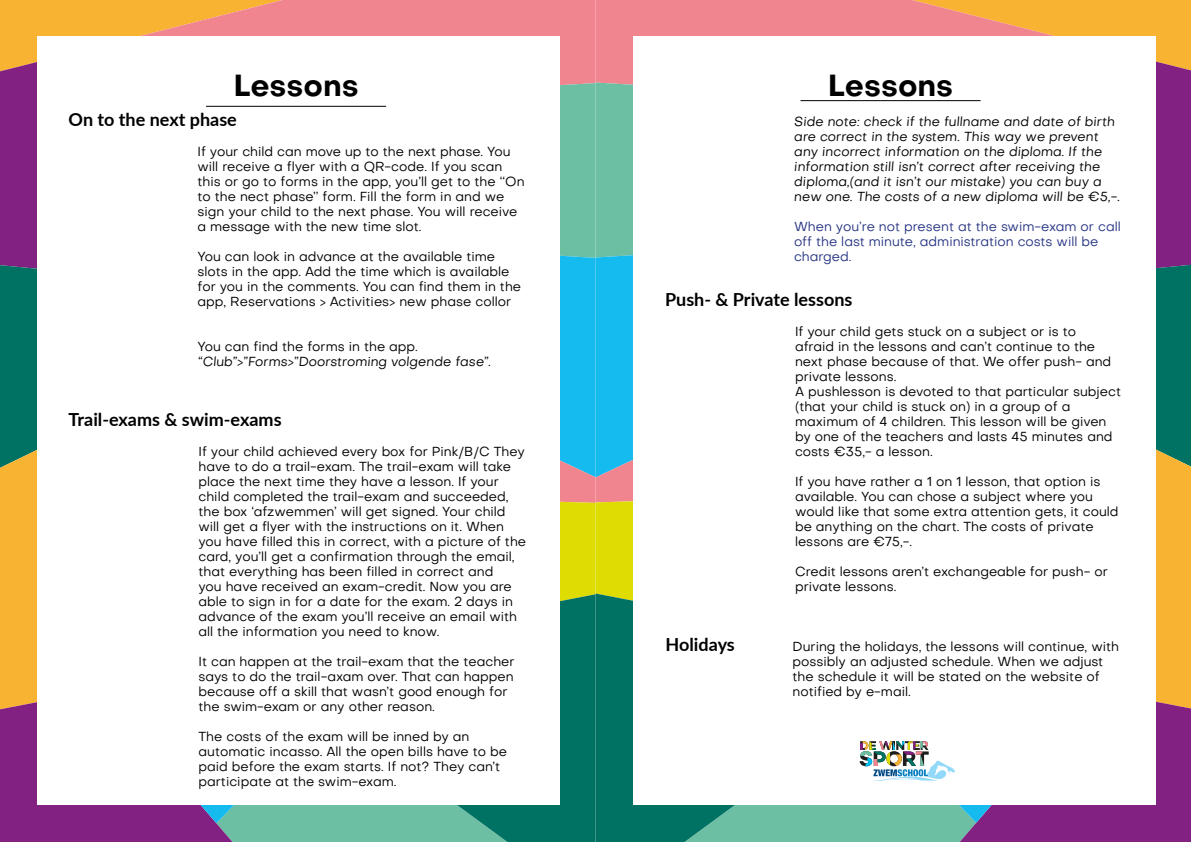
<style>
.page{position:relative;width:1191px;height:842px;background:#fff}
.page>*{position:absolute;margin:0;border:0;box-sizing:border-box;transform-origin:0 0}
.t1{font:700 30px "Objective";color:#000}
.t2{font:700 18px "Lato";color:#000}
.t3{font:13px/15px "Objective";color:#000}
.t4{font:italic 13px/15px "Objective";color:#000}
.t5{font:13px/15px "Objective";color:#283583}
</style>
<div class="page">
<div style="left:1082px;top:0;width:109px;height:43px;background:#f9b333"></div>
<svg style="left:1156px;top:43px;width:35px;height:222px;background:#8e3079"></svg>
<svg style="left:595px;top:0;width:487px;height:83px;background:#f18d7f"></svg>
<div style="left:595px;top:83px;width:38px;height:156px;background:#6cbfa3"></div>
<svg style="left:595px;top:239px;width:38px;height:91px;background:#27bbe0"></svg>
<div style="left:1156px;top:265px;width:35px;height:172px;background:#007263"></div>
<svg style="left:595px;top:330px;width:38px;height:158px;background:#31b4e2"></svg>
<svg style="left:1156px;top:437px;width:35px;height:252px;background:#e4ad37"></svg>
<svg style="left:595px;top:488px;width:38px;height:105px;background:#e0d017"></svg>
<div style="left:595px;top:593px;width:89px;height:249px;background:#007263"></div>
<div style="left:633px;top:36px;width:522px;height:769px;background:#fff"></div>
<svg style="left:684px;top:689px;width:507px;height:153px"></svg>
<div style="left:0;top:0;width:110px;height:43px;background:#f9b333"></div>
<svg style="left:0;top:43px;width:37px;height:222px;background:#8e3078"></svg>
<svg style="left:110px;top:0;width:485px;height:83px;background:#f18d7e"></svg>
<div style="left:560px;top:83px;width:35px;height:156px;background:#6cbfa3"></div>
<svg style="left:560px;top:239px;width:35px;height:91px;background:#26bbdf"></svg>
<div style="left:0;top:265px;width:37px;height:172px;background:#007263"></div>
<svg style="left:560px;top:330px;width:35px;height:158px;background:#2fb3e2"></svg>
<svg style="left:0;top:437px;width:37px;height:253px;background:#e3ad37"></svg>
<svg style="left:560px;top:488px;width:35px;height:106px;background:#e0d016"></svg>
<svg style="left:0;top:690px;width:327px;height:152px;background:#854283"></svg>
<svg style="left:327px;top:594px;width:268px;height:248px;background:#1f8874"></svg>
<svg style="left:101px;top:805px;width:300px;height:18px;background:#6f869b"></svg>
<div style="left:38px;top:36px;width:522px;height:769px;background:#fff"></div>
<hr style="left:206px;top:106px;width:180px;height:1px;background:#000">
<hr style="left:800px;top:100px;width:180px;height:1px;background:#000">
<h1 class="t1" style="left:233px;top:64px;width:127px">Lessons</h1>
<h2 class="t2" style="left:69px;top:106px;width:170px">On to the next phase</h2>
<p class="t3" style="left:197px;top:144px;width:328px">If your child can move up to the next phase. You will receive a flyer with a QR-code. If you scan this or go to forms in the app, you’ll get to the ‘‘On to the nect phase’’ form. Fill the form in and we sign your child to the next phase. You will receive a message with the new time slot.</p>
<p class="t3" style="left:197px;top:249px;width:325px">You can look in advance at the available time slots in the app. Add the time which is available for you in the comments. You can find them in the app, Reservations &gt; Activities&gt; new phase collor</p>
<p class="t3" style="left:197px;top:339px;width:222px">You can find the forms in the app.</p>
<p class="t4" style="left:197px;top:354px;width:295px">“Club”&gt;”Forms&gt;”Doorstroming volgende fase”.</p>
<h2 class="t2" style="left:69px;top:406px;width:214px">Trail-exams &amp; swim-exams</h2>
<p class="t3" style="left:198px;top:444px;width:329px">If your child achieved every box for Pink/B/C They have to do a trail-exam. The trail-exam will take place the next time they have a lesson. If your child completed the trail-exam and succeeded, the box ‘afzwemmen’ will get signed. Your child will get a flyer with the instructions on it. When you have filled this in correct, with a picture of the card, you’ll get a confirmation through the email, that everything has been filled in correct and<br>you have received an exam-credit. Now you are able to sign in for a date for the exam. 2 days in advance of the exam you’ll receive an email with all the information you need to know.</p>
<p class="t3" style="left:198px;top:654px;width:317px">It can happen at the trail-exam that the teacher says to do the trail-axam over. That can happen because off a skill that wasn’t good enough for the swim-exam or any other reason.</p>
<p class="t3" style="left:198px;top:729px;width:310px">The costs of the exam will be inned by an automatic incasso. All the open bills have to be paid before the exam starts. If not? They can’t participate at the swim-exam.</p>
<h1 class="t1" style="left:828px;top:64px;width:127px">Lessons</h1>
<p class="t4" style="left:794px;top:114px;width:327px">Side note: check if the fullname and date of birth are correct in the system. This way we prevent any incorrect information on the diploma. If the information still isn’t correct after receiving the diploma,(and it isn’t our mistake) you can buy a new one. The costs of a new diploma will be €5,-.</p>
<p class="t5" style="left:794px;top:219px;width:328px">When you’re not present at the swim-exam or call off the last minute, administration costs will be charged.</p>
<h2 class="t2" style="left:665px;top:286px;width:189px">Push- &amp; Private lessons</h2>
<p class="t3" style="left:795px;top:324px;width:327px">If your child gets stuck on a subject or is to<br>afraid in the lessons and can’t continue to the next phase because of that. We offer push- and private lessons.<br>A pushlesson is devoted to that particular subject (that your child is stuck on) in a group of a maximum of 4 children. This lesson will be given by one of the teachers and lasts 45 minutes and costs €35,- a lesson.</p>
<p class="t3" style="left:795px;top:474px;width:325px">If you have rather a 1 on 1 lesson, that option is available. You can chose a subject where you would like that some extra attention gets, it could be anything on the chart. The costs of private lessons are €75,-.</p>
<p class="t3" style="left:795px;top:564px;width:314px">Credit lessons aren’t exchangeable for push- or private lessons.</p>
<h2 class="t2" style="left:665px;top:631px;width:71px">Holidays</h2>
<p class="t3" style="left:792px;top:639px;width:328px">During the holidays, the lessons will continue, with possibly an adjusted schedule. When we adjust the schedule it will be stated on the website of notified by e-mail.</p>
</div>
